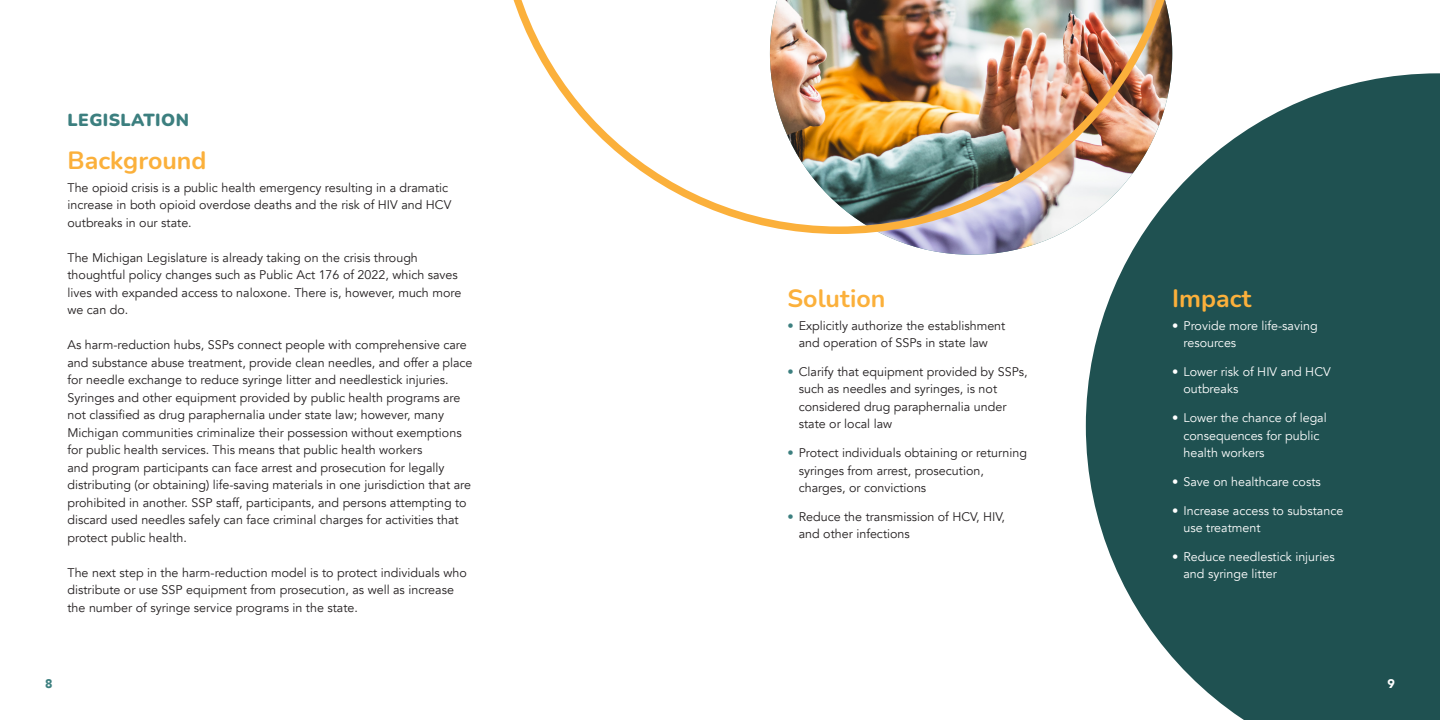
<style>
.page{position:relative;width:1440px;height:720px;background:#fff}
.page>*{position:absolute;margin:0;border:0;box-sizing:border-box;transform-origin:0 0}
.t1{font:700 25px "Nunito";color:#fbb03b}
.t2{font:900 17.5px "Nunito";letter-spacing:.025em;color:#3c7f7f}
.body{font:12.5px/17.5px "Avenir";color:#231f20}
.t3{font:12.5px/17.5px "Avenir";color:#fff}
.t4{font:900 12.5px "Avenir";color:#3c7f7f}
.t5{font:900 12.5px "Avenir";color:#fff}
.s1{color:#3c7f7f}
</style>
<div class="page">
<img style="left:882px;top:234px;width:178px;height:21px">
<svg style="left:1086px;top:73px;width:354px;height:647px;background:#3a6666"></svg>
<img style="left:513px;top:0;width:669px;height:234px">
<p class="t2" style="left:68px;top:107px;width:123px">LEGISLATION</p>
<h1 class="t1" style="left:68px;top:142px;width:141px">Background</h1>
<p class="body" style="left:68px;top:179px;width:385px">The opioid crisis is a public health emergency resulting in a dramatic increase in both opioid overdose deaths and the risk of HIV and HCV outbreaks in our state.</p>
<p class="body" style="left:68px;top:249px;width:395px">The Michigan Legislature is already taking on the crisis through thoughtful policy changes such as Public Act 176 of 2022, which saves lives with expanded access to naloxone. There is, however, much more we can do.</p>
<p class="body" style="left:68px;top:336px;width:407px">As harm-reduction hubs, SSPs connect people with comprehensive care and substance abuse treatment, provide clean needles, and offer a place for needle exchange to reduce syringe litter and needlestick injuries.</p>
<p class="body" style="left:68px;top:389px;width:405px">Syringes and other equipment provided by public health programs are not classified as drug paraphernalia under state law; however, many Michigan communities criminalize their possession without exemptions for public health services. This means that public health workers<br>and program participants can face arrest and prosecution for legally distributing (or obtaining) life-saving materials in one jurisdiction that are prohibited in another. SSP staff, participants, and persons attempting to discard used needles safely can face criminal charges for activities that protect public health.</p>
<p class="body" style="left:68px;top:564px;width:401px">The next step in the harm-reduction model is to protect individuals who distribute or use SSP equipment from prosecution, as well as increase the number of syringe service programs in the state.</p>
<p class="t1" style="left:788px;top:280px;width:99px">Solution</p>
<p class="body" style="left:788px;top:317px;width:219px;text-align:center"><span class="s1">•</span> Explicitly authorize the establishment and operation of SSPs in state law</p>
<p class="body" style="left:799px;top:363px;width:230px;text-indent:-11px"><span class="s1">•</span> Clarify that equipment provided by SSPs, such as needles and syringes, is not considered drug paraphernalia under state or local law</p>
<p class="body" style="left:799px;top:444px;width:230px;text-indent:-11px"><span class="s1">•</span> Protect individuals obtaining or returning syringes from arrest, prosecution, charges, or convictions</p>
<p class="body" style="left:799px;top:508px;width:208px;text-indent:-11px"><span class="s1">•</span> Reduce the transmission of HCV, HIV, and other infections</p>
<h1 class="t1" style="left:1172px;top:280px;width:81px">Impact</h1>
<p class="t3" style="left:1183px;top:317px;width:136px;text-indent:-11px">• Provide more life-saving resources</p>
<p class="t3" style="left:1183px;top:363px;width:149px;text-indent:-11px">• Lower risk of HIV and HCV outbreaks</p>
<p class="t3" style="left:1183px;top:409px;width:145px;text-indent:-11px">• Lower the chance of legal consequences for public health workers</p>
<p class="t3" style="left:1172px;top:473px;width:150px">• Save on healthcare costs</p>
<p class="t3" style="left:1183px;top:502px;width:161px;text-indent:-11px">• Increase access to substance use treatment</p>
<p class="t3" style="left:1183px;top:548px;width:153px;text-indent:-11px">• Reduce needlestick injuries and syringe litter</p>
<p class="t4" style="left:45px;top:672px;width:9px">8</p>
<p class="t5" style="left:1388px;top:672px;width:9px">9</p>
</div>
